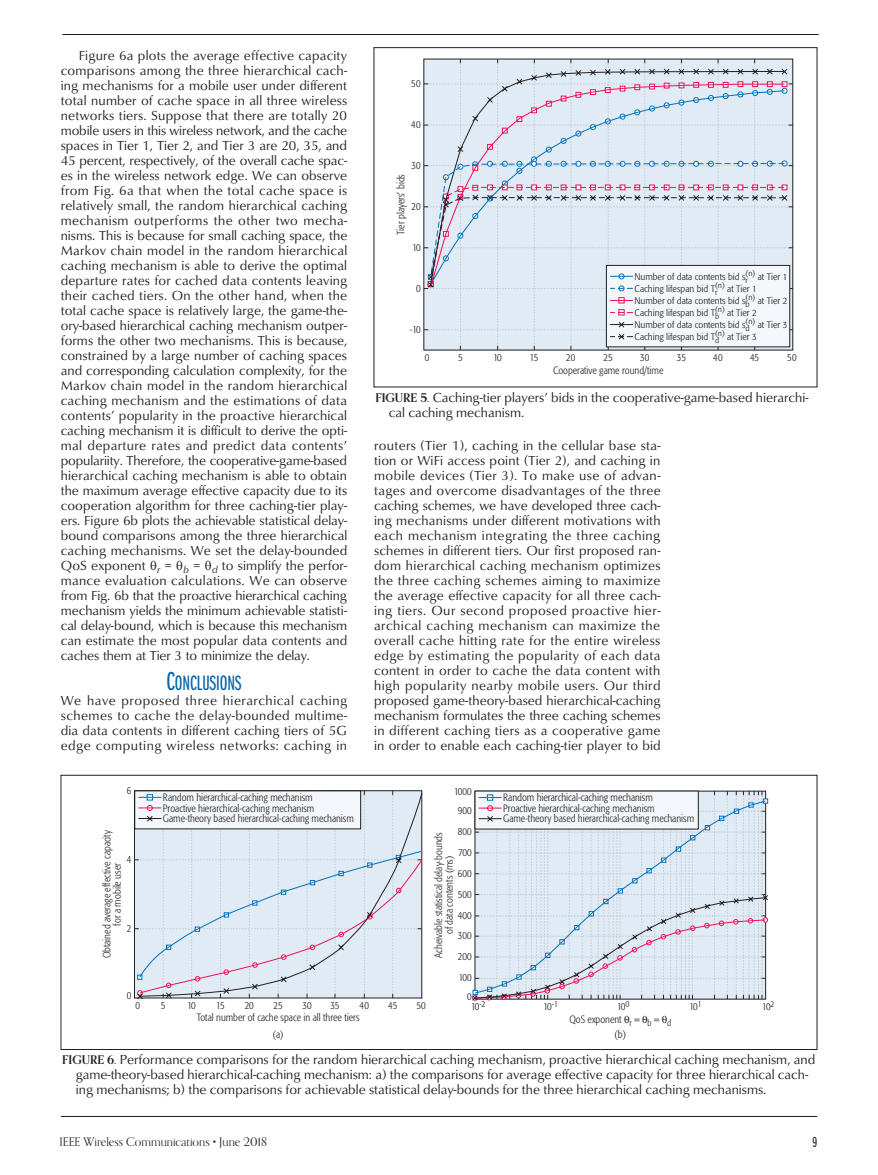
<style>
.page{position:relative;width:878px;height:1175px;background:#fff}
.page>*{position:absolute;margin:0;border:0;box-sizing:border-box;transform-origin:0 0}
.HEADER___2{font:21.6px "Franklin Gothic URW Ext Com D Boo SC800";color:#0163a7}
.t1{font:15px "Franklin Gothic URW Ext Com D Boo";color:#231f20}
.TEXT__Body{font:13.5px/15px "Classico URW";color:#231f20}
.TEXT__Body_No_Indent{font:13.5px/15px "Classico URW";letter-spacing:.02em;color:#231f20;text-align:justify}
.t2{font:12px "Orpheus Pro";color:#231f20}
.t3{font:300 condensed 10.5px/10.5px "Formata";color:#231f20;text-align:center}
.t4{font:300 condensed 9.45px/12px "Formata";color:#231f20;scale:1.11 1}
.t5{font:300 condensed 8.1px "Formata";color:#231f20;scale:1.11 1}
.s1{font-size:27px}
.s2{font-family:"Orpheus Pro";font-weight:700;font-size:12px}
</style>
<div class="page">
<hr style="left:62px;top:34px;width:756px;height:1px;background:#231f20">
<hr style="left:61px;top:1116px;width:756px;height:1px;background:#231f20">
<svg style="left:424px;top:59px;width:368px;height:291px;background:#dbe2ed"></svg>
<svg style="left:136px;top:856px;width:632px;height:145px"></svg>
<svg style="left:139px;top:792px;width:627px;height:206px"></svg>
<p class="TEXT__Body" style="left:61px;top:47px;width:288px;text-align:justify;text-indent:18px">Figure 6a plots the average effective capacity comparisons among the three hierarchical cach&shy;ing mechanisms for a mobile user under different total number of cache space in all three wireless networks tiers. Suppose that there are totally 20 mobile users in this wireless network, and the cache spaces in Tier 1, Tier 2, and Tier 3 are 20, 35, and 45 percent, respectively, of the overall cache spac&shy;es in the wireless network edge. We can observe from Fig. 6a that when the total cache space is relatively small, the random hierarchical caching mechanism outperforms the other two mecha&shy;nisms. This is because for small caching space, the Markov chain model in the random hierarchical caching mechanism is able to derive the optimal departure rates for cached data contents leaving their cached tiers. On the other hand, when the total cache space is relatively large, the game-the&shy;ory-based hierarchical caching mechanism outper&shy;forms the other two mechanisms. This is because, constrained by a large number of caching spaces and corresponding calculation complexity, for the Markov chain model in the random hierarchical caching mechanism and the estimations of data contents’ popularity in the proactive hierarchical caching mechanism it is difficult to derive the opti&shy;mal departure rates and predict data contents’ populariity. Therefore, the cooperative-game-based hierarchical caching mechanism is able to obtain the maximum average effective capacity due to its cooperation algorithm for three caching-tier play&shy;ers. Figure 6b plots the achievable statistical delay&shy;bound comparisons among the three hierarchical caching mechanisms. We set the delay-bounded QoS exponent ❑<sub>r</sub> = ❑<sub>b</sub> = ❑<sub>d</sub> to simplify the perfor&shy;mance evaluation calculations. We can observe from Fig. 6b that the proactive hierarchical caching mechanism yields the minimum achievable statisti&shy;cal delay-bound, which is because this mechanism can estimate the most popular data contents and caches them at Tier 3 to minimize the delay.</p>
<p class="HEADER___2" style="left:166px;top:671px;width:76px"><span class="s1">C</span>ONCLUSIONS</p>
<p class="TEXT__Body_No_Indent" style="left:61px;top:692px;width:288px">We have proposed three hierarchical caching schemes to cache the delay-bounded multime&shy;dia data contents in different caching tiers of 5G edge computing wireless networks: caching in</p>
<p class="t3" style="left:127px;top:785px;width:6px">6</p>
<p class="t3" style="left:102px;top:958px;width:130px;rotate:-90deg">Obtained average effective capacity for a mobile user</p>
<p class="t3" style="left:127px;top:854px;width:6px">4</p>
<p class="t3" style="left:127px;top:923px;width:6px">2</p>
<p class="t3" style="left:163px;top:792px;width:192px;text-align:left">Random hierarchical-caching mechanism<br>Proactive hierarchical-caching mechanism<br>Game-theory based hierarchical-caching mechanism</p>
<p class="t3" style="left:411px;top:78px;width:11px">50</p>
<p class="t3" style="left:411px;top:119px;width:11px">40</p>
<p class="t3" style="left:411px;top:160px;width:11px">30</p>
<p class="t3" style="left:396px;top:235px;width:63px;rotate:-90deg">Tier players’ bids</p>
<p class="t3" style="left:411px;top:201px;width:11px">20</p>
<p class="t3" style="left:412px;top:242px;width:10px">10</p>
<p class="t3" style="left:416px;top:283px;width:6px">0</p>
<p class="t3" style="left:410px;top:324px;width:12px">-10</p>
<p class="t3" style="left:425px;top:352px;width:6px">0</p>
<p class="t3" style="left:458px;top:352px;width:6px">5</p>
<p class="t4" style="left:634px;top:271px;width:104px">Number of data contents bid s<sub>r</sub></p>
<p class="t5" style="left:745px;top:268px;width:10px">(n)</p>
<p class="t4" style="left:757px;top:271px;width:28px">at Tier 1</p>
<p class="t4" style="left:634px;top:283px;width:76px">Caching lifespan bid T<sub>r</sub></p>
<p class="t5" style="left:715px;top:280px;width:10px">(n)</p>
<p class="t4" style="left:634px;top:283px;width:112px;text-indent:93px">at Tier 1<br>Number of data contents bid s<sub>b</sub></p>
<p class="t5" style="left:745px;top:292px;width:10px">(n)</p>
<p class="t4" style="left:757px;top:295px;width:28px">at Tier 2</p>
<p class="t5" style="left:715px;top:304px;width:10px">(n)</p>
<p class="t4" style="left:634px;top:307px;width:78px">Caching lifespan bid T<sub>b</sub></p>
<p class="t4" style="left:634px;top:307px;width:112px;text-indent:93px">at Tier 2<br>Number of data contents bid s<sub>d</sub></p>
<p class="t5" style="left:745px;top:316px;width:10px">(n)</p>
<p class="t4" style="left:757px;top:319px;width:28px">at Tier 3</p>
<p class="t5" style="left:715px;top:328px;width:10px">(n)</p>
<p class="t4" style="left:727px;top:331px;width:28px">at Tier 3</p>
<p class="t4" style="left:634px;top:331px;width:78px">Caching lifespan bid T<sub>d</sub></p>
<p class="t3" style="left:493px;top:352px;width:10px">10</p>
<p class="t3" style="left:530px;top:352px;width:10px">15</p>
<p class="t3" style="left:566px;top:352px;width:11px">20</p>
<p class="t3" style="left:603px;top:352px;width:11px">25</p>
<p class="t3" style="left:640px;top:352px;width:11px">30</p>
<p class="t3" style="left:676px;top:352px;width:11px">35</p>
<p class="t3" style="left:713px;top:352px;width:11px">40</p>
<p class="t3" style="left:750px;top:352px;width:11px">45</p>
<p class="t3" style="left:787px;top:352px;width:11px">50</p>
<p class="t3" style="left:553px;top:365px;width:112px">Cooperative game round/time</p>
<p class="TEXT__Body" style="left:389px;top:389px;width:421px;text-indent:-13px"><span class="s2">FIGURE 5.</span> Caching-tier players’ bids in the cooperative-game-based hierarchi&shy;cal caching mechanism.</p>
<p class="TEXT__Body_No_Indent" style="left:374px;top:437px;width:288px">routers (Tier 1), caching in the cellular base sta&shy;tion or WiFi access point (Tier 2), and caching in mobile devices (Tier 3). To make use of advan&shy;tages and overcome disadvantages of the three caching schemes, we have developed three cach&shy;ing mechanisms under different motivations with each mechanism integrating the three caching schemes in different tiers. Our first proposed ran&shy;dom hierarchical caching mechanism optimizes the three caching schemes aiming to maximize the average effective capacity for all three cach&shy;ing tiers. Our second proposed proactive hier&shy;archical caching mechanism can maximize the overall cache hitting rate for the entire wireless edge by estimating the popularity of each data content in order to cache the data content with high popularity nearby mobile users. Our third proposed game-theory-based hierarchical-caching mechanism formulates the three caching schemes in different caching tiers as a cooperative game in order to enable each caching-tier player to bid</p>
<p class="t3" style="left:454px;top:786px;width:19px">1000</p>
<p class="t3" style="left:457px;top:805px;width:15px">900</p>
<p class="t3" style="left:457px;top:826px;width:15px">800</p>
<p class="t3" style="left:433px;top:957px;width:127px;rotate:-90deg">Acheivable statistical delay-bounds of data contents (ms)</p>
<p class="t3" style="left:458px;top:847px;width:15px">700</p>
<p class="t3" style="left:457px;top:868px;width:15px">600</p>
<p class="t3" style="left:457px;top:889px;width:15px">500</p>
<p class="t3" style="left:457px;top:910px;width:15px">400</p>
<p class="t3" style="left:458px;top:930px;width:15px">300</p>
<p class="t3" style="left:458px;top:951px;width:15px">200</p>
<p class="t3" style="left:503px;top:792px;width:192px;text-align:left">Random hierarchical-caching mechanism<br>Proactive hierarchical-caching mechanism<br>Game-theory based hierarchical-caching mechanism</p>
<p class="t3" style="left:127px;top:990px;width:6px">0</p>
<p class="t3" style="left:161px;top:1000px;width:6px">5</p>
<p class="t3" style="left:216px;top:1000px;width:10px">15</p>
<p class="t3" style="left:245px;top:1000px;width:11px">20</p>
<p class="t3" style="left:273px;top:1000px;width:11px">25</p>
<p class="t3" style="left:302px;top:1000px;width:11px">30</p>
<p class="t3" style="left:330px;top:1000px;width:11px">35</p>
<p class="t3" style="left:359px;top:1000px;width:11px">40</p>
<p class="t3" style="left:388px;top:1000px;width:11px">45</p>
<p class="t3" style="left:416px;top:1000px;width:11px">50</p>
<p class="t3" style="left:136px;top:1000px;width:6px">0</p>
<p class="t3" style="left:187px;top:1000px;width:10px">10</p>
<p class="t3" style="left:459px;top:968px;width:14px;line-height:18.6px;text-align:right">100<br>0</p>
<p class="t3" style="left:471px;top:1001px;width:16px">10<sup>-2</sup></p>
<p class="t3" style="left:543px;top:1001px;width:16px">10<sup>-1</sup></p>
<p class="t3" style="left:617px;top:1001px;width:14px">10<sup>0</sup></p>
<p class="t3" style="left:689px;top:1001px;width:14px">10<sup>1</sup></p>
<p class="t3" style="left:762px;top:1001px;width:14px">10<sup>2</sup></p>
<p class="t3" style="left:197px;top:1012px;width:164px">Total number of cache space in all three tiers</p>
<p class="t3" style="left:569px;top:1013px;width:103px">QoS exponent <sub>r</sub> = <sub>b</sub> = <sub>d</sub></p>
<p class="t3" style="left:273px;top:1028px;width:12px">(a)</p>
<p class="t3" style="left:614px;top:1028px;width:13px">(b)</p>
<p class="TEXT__Body" style="left:76px;top:1051px;width:740px;text-indent:-14px"><span class="s2">FIGURE 6.</span> Performance comparisons for the random hierarchical caching mechanism, proactive hierarchical caching mechanism, and game-theory-based hierarchical-caching mechanism: a) the comparisons for average effective capacity for three hierarchical cach&shy;ing mechanisms; b) the comparisons for achievable statistical delay-bounds for the three hierarchical caching mechanisms.</p>
<p class="t2" style="left:59px;top:1134px;width:209px">IEEE Wireless Communications • June 2018</p>
<p class="t1" style="left:812px;top:1134px;width:6px">9</p>
</div>
